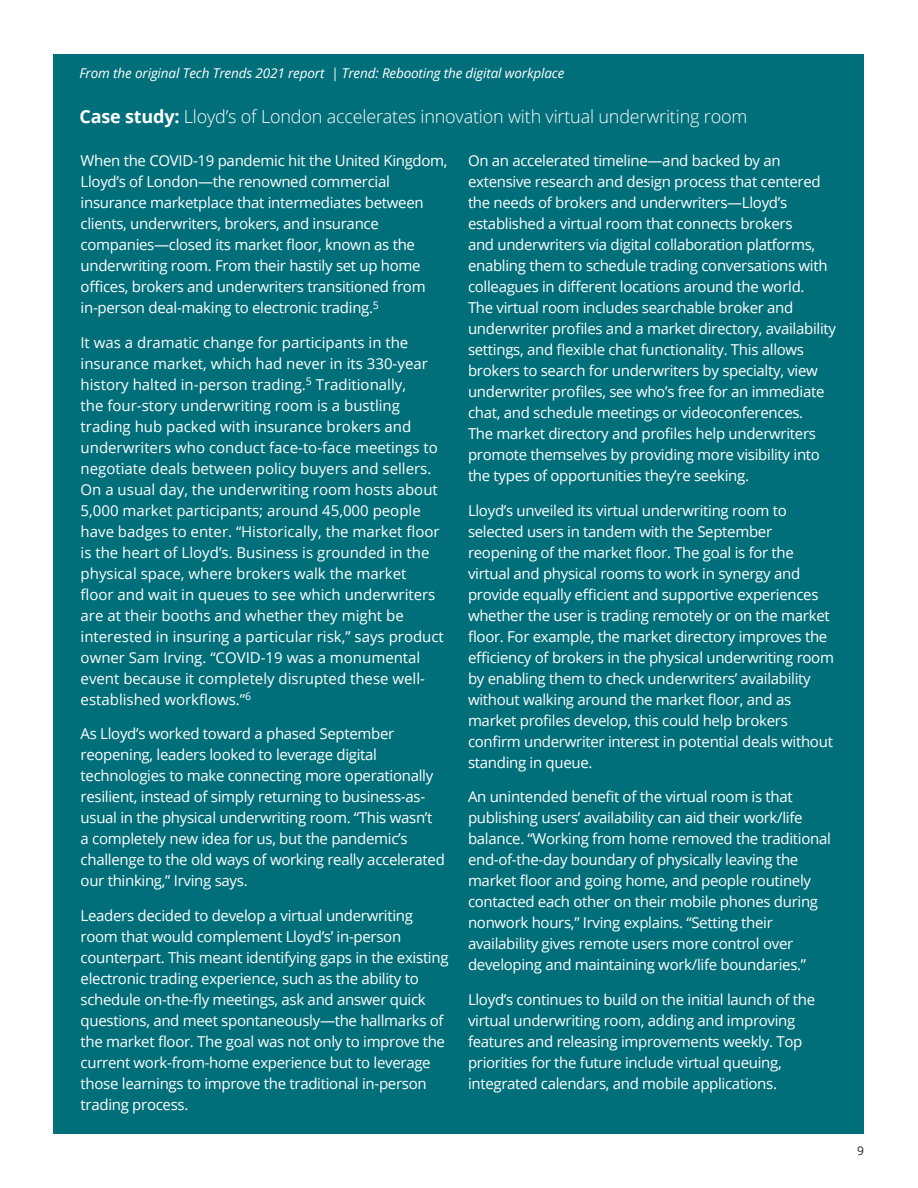
<style>
.page{position:relative;width:918px;height:1188px;background:#fff}
.page>*{position:absolute;margin:0;border:0;box-sizing:border-box;transform-origin:0 0}
.t1{font:300 18px "Open Sans";letter-spacing:-.01em;color:#fff}
.t2{font:15px/21px "Open Sans";letter-spacing:-.02em;color:#fff}
.t3{font:15px/21px "Open Sans";color:#fff}
.t4{font:italic 13.5px "Open Sans";letter-spacing:-.01em;color:#fff}
.t5{font:12px "Open Sans";color:#231f20}
.s1{font-weight:700}
</style>
<div class="page">
<div style="left:54px;top:54px;width:810px;height:1080px;background:#006f7a"></div>
<p class="t4" style="left:79px;top:64px;width:487px">From the original Tech Trends 2021 report | Trend: Rebooting the digital workplace</p>
<p class="t1" style="left:79px;top:104px;width:669px"><span class="s1">Case study:</span> Lloyd’s of London accelerates innovation with virtual underwriting room</p>
<p class="t2" style="left:468px;top:150px;width:370px">On an accelerated timeline—and backed by an extensive research and design process that centered the needs of brokers and underwriters—Lloyd’s established a virtual room that connects brokers<br>and underwriters via digital collaboration platforms, enabling them to schedule trading conversations with colleagues in different locations around the world.<br>The virtual room includes searchable broker and underwriter profiles and a market directory, availability settings, and flexible chat functionality. This allows brokers to search for underwriters by specialty, view underwriter profiles, see who’s free for an immediate chat, and schedule meetings or videoconferences.<br>The market directory and profiles help underwriters promote themselves by providing more visibility into the types of opportunities they’re seeking.</p>
<p class="t2" style="left:468px;top:499px;width:367px">Lloyd’s unveiled its virtual underwriting room to selected users in tandem with the September reopening of the market floor. The goal is for the virtual and physical rooms to work in synergy and provide equally efficient and supportive experiences whether the user is trading remotely or on the market floor. For example, the market directory improves the efficiency of brokers in the physical underwriting room by enabling them to check underwriters’ availability without walking around the market floor, and as market profiles develop, this could help brokers confirm underwriter interest in potential deals without standing in queue.</p>
<p class="t2" style="left:468px;top:786px;width:364px">An unintended benefit of the virtual room is that publishing users’ availability can aid their work/life balance. “Working from home removed the traditional end-of-the-day boundary of physically leaving the market floor and going home, and people routinely contacted each other on their mobile phones during nonwork hours,” Irving explains. “Setting their availability gives remote users more control over developing and maintaining work/life boundaries.”</p>
<p class="t2" style="left:468px;top:988px;width:349px">Lloyd’s continues to build on the initial launch of the virtual underwriting room, adding and improving features and releasing improvements weekly. Top priorities for the future include virtual queuing, integrated calendars, and mobile applications.</p>
<p class="t2" style="left:81px;top:150px;width:369px">When the COVID-19 pandemic hit the United Kingdom, Lloyd’s of London—the renowned commercial insurance marketplace that intermediates between clients, underwriters, brokers, and insurance companies—closed its market floor, known as the underwriting room. From their hastily set up home offices, brokers and underwriters transitioned from in-person deal-making to electronic trading.<sup>5</sup></p>
<p class="t3" style="left:81px;top:331px;width:365px">It was a dramatic change for participants in the insurance market, which had never in its 330-year history halted in-person trading.<sup>5</sup> Traditionally,<br>the four-story underwriting room is a bustling trading hub packed with insurance brokers and underwriters who conduct face-to-face meetings to negotiate deals between policy buyers and sellers.<br>On a usual day, the underwriting room hosts about 5,000 market participants; around 45,000 people have badges to enter. “Historically, the market floor is the heart of Lloyd’s. Business is grounded in the physical space, where brokers walk the market<br>floor and wait in queues to see which underwriters are at their booths and whether they might be interested in insuring a particular risk,” says product owner Sam Irving. “COVID-19 was a monumental event because it completely disrupted these well&shy;established workflows.”<sup>6</sup></p>
<p class="t2" style="left:81px;top:723px;width:366px">As Lloyd’s worked toward a phased September reopening, leaders looked to leverage digital technologies to make connecting more operationally resilient, instead of simply returning to business-as&shy;usual in the physical underwriting room. “This wasn’t<br>a completely new idea for us, but the pandemic’s challenge to the old ways of working really accelerated our thinking,” Irving says.</p>
<p class="t2" style="left:81px;top:904px;width:370px">Leaders decided to develop a virtual underwriting room that would complement Lloyd’s’ in-person counterpart. This meant identifying gaps in the existing electronic trading experience, such as the ability to schedule on-the-fly meetings, ask and answer quick questions, and meet spontaneously—the hallmarks of the market floor. The goal was not only to improve the current work-from-home experience but to leverage those learnings to improve the traditional in-person trading process.</p>
<p class="t5" style="left:857px;top:1143px;width:8px">9</p>
</div>
